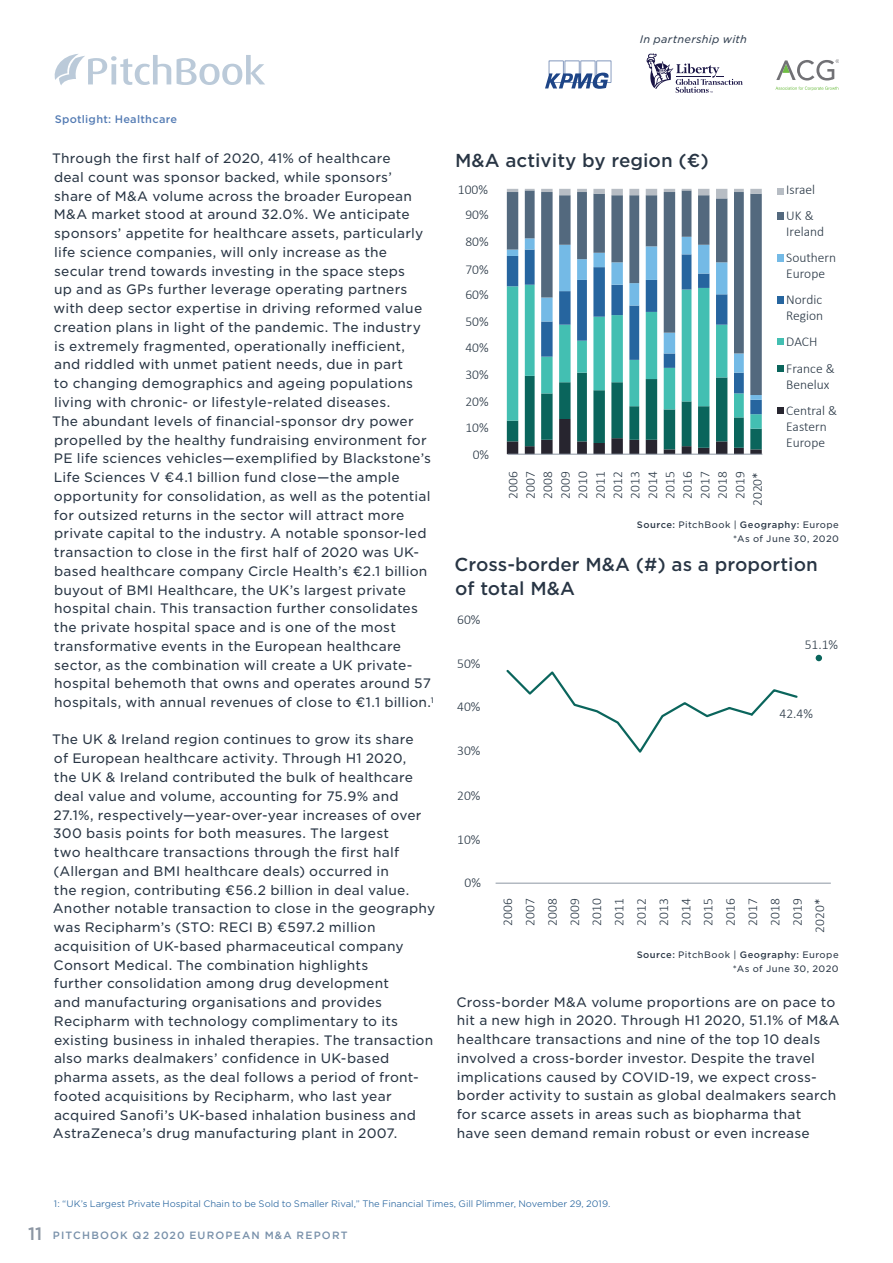
<style>
.page{position:relative;width:893px;height:1263px;background:#fff}
.page>*{position:absolute;margin:0;border:0;box-sizing:border-box;transform-origin:0 0}
.t1{font:500 18px/24px "Gotham S Sm";color:#283544}
.t2{font:300 13.5px/17.4px "Calibri";color:#283644}
.t3{font:13.2px/18.8px "Gotham S Sm";letter-spacing:.015em;color:#283544}
.t4{font:500 10.5px "Gotham";letter-spacing:.11em;color:#7991aa}
.t5{font:500 10.5px "Gotham S Sm";letter-spacing:.025em;color:#527ab3}
.t6{font:italic 10.5px "Gotham S Sm";letter-spacing:.02em;color:#334152}
.t7{font:300 9px "Gotham S Sm";letter-spacing:-.005em;color:#26649e}
.t8{font:9px/13.5px "Gotham S Sm";letter-spacing:.05em;color:#283544;text-align:right}
.s1{font-weight:500}
.s2{font-size:18px;color:#8c96a3}
</style>
<div class="page">
<svg style="left:545px;top:61px;width:66px;height:28px"></svg>
<svg style="left:776px;top:59px;width:63px;height:22px"></svg>
<svg style="left:775px;top:87px;width:63px;height:4px"></svg>
<svg style="left:646px;top:53px;width:97px;height:40px"></svg>
<svg style="left:507px;top:395px;width:255px;height:59px"></svg>
<svg style="left:507px;top:198px;width:255px;height:197px"></svg>
<svg style="left:507px;top:189px;width:255px;height:9px"></svg>
<hr style="left:508px;top:454px;width:254px;height:1px;background:#8c96a3">
<svg style="left:778px;top:188px;width:6px;height:6px"></svg>
<div style="left:778px;top:212px;width:6px;height:8px;background:#53697e"></div>
<div style="left:778px;top:254px;width:6px;height:8px;background:#74bae6"></div>
<div style="left:778px;top:296px;width:6px;height:8px;background:#26659f"></div>
<svg style="left:778px;top:338px;width:6px;height:6px"></svg>
<svg style="left:778px;top:365px;width:6px;height:6px"></svg>
<svg style="left:778px;top:407px;width:6px;height:6px"></svg>
<hr style="left:496px;top:883px;width:335px;height:1px;background:#8c96a3">
<svg style="left:506px;top:669px;width:292px;height:84px"></svg>
<svg style="left:816px;top:655px;width:6px;height:6px"></svg>
<svg style="left:54px;top:54px;width:211px;height:31px"></svg>
<p class="t6" style="left:640px;top:32px;width:109px">In partnership with</p>
<p class="t5" style="left:55px;top:112px;width:124px">Spotlight: Healthcare</p>
<p class="t3" style="left:52px;top:149px;width:383px">Through the first half of 2020, 41% of healthcare<br>deal count was sponsor backed, while sponsors’<br>share of M&amp;A volume across the broader European M&amp;A market stood at around 32.0%. We anticipate sponsors’ appetite for healthcare assets, particularly life science companies, will only increase as the secular trend towards investing in the space steps<br>up and as GPs further leverage operating partners with deep sector expertise in driving reformed value creation plans in light of the pandemic. The industry<br>is extremely fragmented, operationally inefficient,<br>and riddled with unmet patient needs, due in part<br>to changing demographics and ageing populations living with chronic- or lifestyle-related diseases.<br>The abundant levels of financial-sponsor dry power propelled by the healthy fundraising environment for PE life sciences vehicles—exemplified by Blackstone’s Life Sciences V €4.1 billion fund close—the ample opportunity for consolidation, as well as the potential for outsized returns in the sector will attract more private capital to the industry. A notable sponsor-led transaction to close in the first half of 2020 was UK&shy;based healthcare company Circle Health’s €2.1 billion buyout of BMI Healthcare, the UK’s largest private hospital chain. This transaction further consolidates the private hospital space and is one of the most transformative events in the European healthcare sector, as the combination will create a UK private&shy;hospital behemoth that owns and operates around 57 hospitals, with annual revenues of close to €1.1 billion.<sup>1</sup></p>
<p class="t3" style="left:52px;top:730px;width:385px">The UK &amp; Ireland region continues to grow its share<br>of European healthcare activity. Through H1 2020,<br>the UK &amp; Ireland contributed the bulk of healthcare deal value and volume, accounting for 75.9% and 27.1%, respectively—year-over-year increases of over 300 basis points for both measures. The largest<br>two healthcare transactions through the first half (Allergan and BMI healthcare deals) occurred in<br>the region, contributing €56.2 billion in deal value.<br>Another notable transaction to close in the geography was Recipharm’s (STO: RECI B) €597.2 million acquisition of UK-based pharmaceutical company Consort Medical. The combination highlights<br>further consolidation among drug development<br>and manufacturing organisations and provides Recipharm with technology complimentary to its existing business in inhaled therapies. The transaction also marks dealmakers’ confidence in UK-based pharma assets, as the deal follows a period of front&shy;footed acquisitions by Recipharm, who last year acquired Sanofi’s UK-based inhalation business and AstraZeneca’s drug manufacturing plant in 2007.</p>
<h1 class="t1" style="left:455px;top:148px;width:255px">M&amp;A activity by region (€)</h1>
<p class="t2" style="left:458px;top:180px;width:32px">100%</p>
<p class="t2" style="left:465px;top:206px;width:25px">90%</p>
<p class="t2" style="left:465px;top:233px;width:25px">80%</p>
<p class="t2" style="left:465px;top:260px;width:25px">70%</p>
<p class="t2" style="left:465px;top:286px;width:25px">60%</p>
<p class="t2" style="left:465px;top:313px;width:25px">50%</p>
<p class="t2" style="left:465px;top:339px;width:25px">40%</p>
<p class="t2" style="left:465px;top:366px;width:25px">30%</p>
<p class="t2" style="left:465px;top:393px;width:25px">20%</p>
<p class="t2" style="left:465px;top:418px;width:25px">10%</p>
<p class="t2" style="left:473px;top:446px;width:18px">0%</p>
<p class="t2" style="left:504px;top:506px;width:36px;text-align:center;rotate:-90deg">2006<br>2007<br>2008<br>2009<br>2010<br>2011<br>2012<br>2013<br>2014<br>2015<br>2016<br>2017<br>2018<br>2019<br>2020*</p>
<p class="t2" style="left:786px;top:177px;width:30px;line-height:25.5px">Israel<br>UK &amp;</p>
<p class="t2" style="left:786px;top:219px;width:51px;line-height:25.8px">Ireland<br>Southern</p>
<p class="t2" style="left:786px;top:261px;width:40px;line-height:25.8px">Europe<br>Nordic</p>
<p class="t2" style="left:786px;top:302px;width:50px;line-height:26.4px">Region<br>DACH<br>France &amp;</p>
<p class="t2" style="left:786px;top:372px;width:53px;line-height:25.8px">Benelux<br>Central &amp;</p>
<p class="t2" style="left:786px;top:418px;width:42px;line-height:16.2px">Eastern<br>Europe</p>
<p class="t8" style="left:637px;top:518px;width:203px"><span class="s1">Source:</span> PitchBook | <span class="s1">Geography:</span> Europe *As of June 30, 2020</p>
<h1 class="t1" style="left:455px;top:552px;width:365px">Cross-border M&amp;A (#) as a proportion of total M&amp;A</h1>
<p class="t2" style="left:457px;top:611px;width:25px">60%</p>
<p class="t2" style="left:457px;top:654px;width:25px">50%</p>
<p class="t2" style="left:457px;top:698px;width:25px">40%</p>
<p class="t2" style="left:457px;top:741px;width:25px">30%</p>
<p class="t2" style="left:457px;top:787px;width:25px">20%</p>
<p class="t2" style="left:457px;top:830px;width:25px">10%</p>
<p class="t2" style="left:464px;top:874px;width:18px">0%</p>
<p class="t2" style="left:805px;top:636px;width:35px">51.1%</p>
<p class="t2" style="left:780px;top:704px;width:35px">42.4%</p>
<p class="t2" style="left:496px;top:933px;width:36px;line-height:22.2px;text-align:center;rotate:-90deg">2006<br>2007<br>2008<br>2009<br>2010<br>2011<br>2012<br>2013<br>2014<br>2015<br>2016<br>2017<br>2018<br>2019<br>2020*</p>
<p class="t8" style="left:637px;top:948px;width:203px"><span class="s1">Source:</span> PitchBook | <span class="s1">Geography:</span> Europe *As of June 30, 2020</p>
<p class="t3" style="left:456px;top:992px;width:385px">Cross-border M&amp;A volume proportions are on pace to hit a new high in 2020. Through H1 2020, 51.1% of M&amp;A healthcare transactions and nine of the top 10 deals involved a cross-border investor. Despite the travel implications caused by COVID-19, we expect cross&shy;border activity to sustain as global dealmakers search for scarce assets in areas such as biopharma that<br>have seen demand remain robust or even increase</p>
<p class="t7" style="left:54px;top:1197px;width:558px">1: “UK’s Largest Private Hospital Chain to be Sold to Smaller Rival,” The Financial Times, Gill Plimmer, November 29, 2019.</p>
<p class="t4" style="left:28px;top:1230px;width:321px"><span class="s2">11</span> PITCHBOOK Q2 2020 EUROPEAN M&amp;A REPORT</p>
</div>
